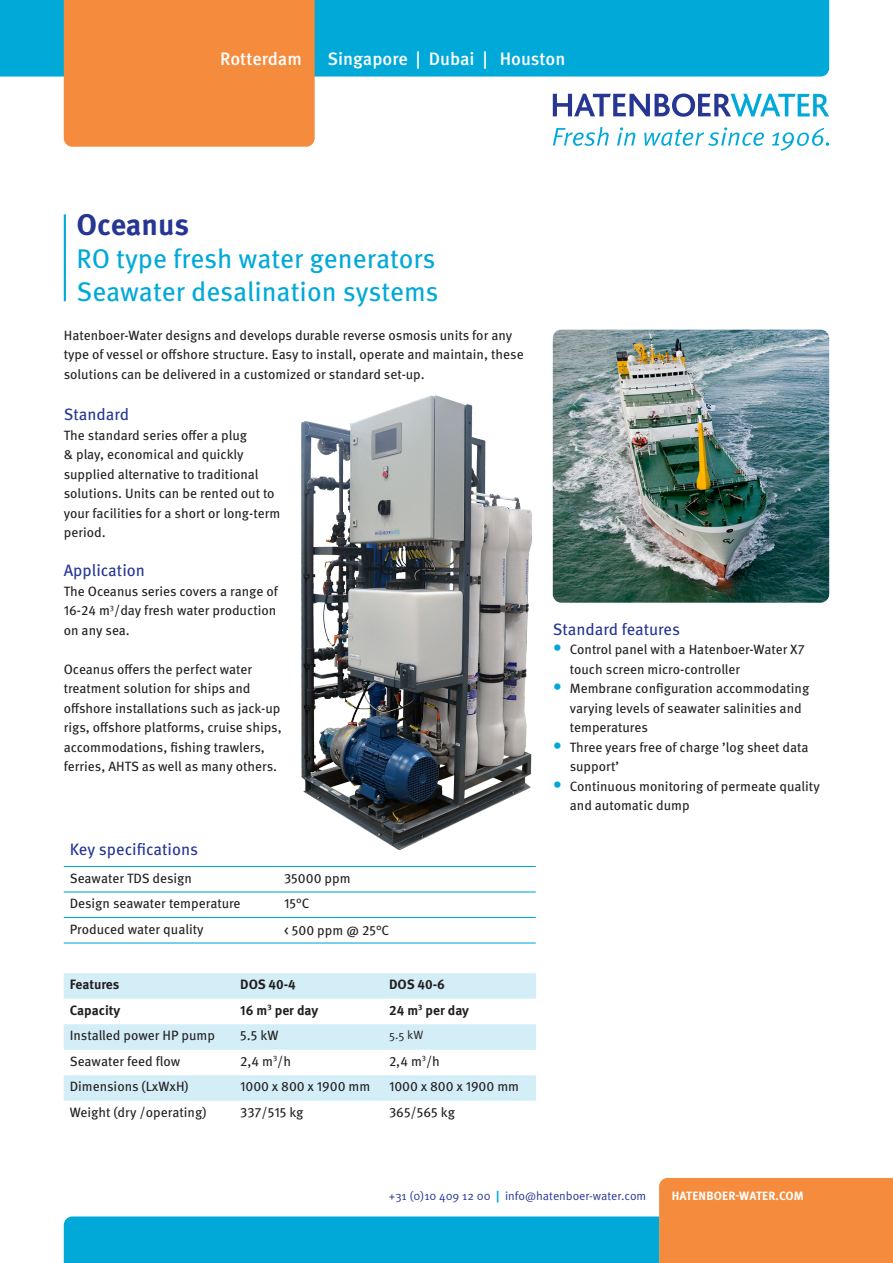
<style>
.page{position:relative;width:893px;height:1263px;background:#fff}
.page>*{position:absolute;margin:0;border:0;box-sizing:border-box;transform-origin:0 0}
.t1{font:700 30px "Meta OT";letter-spacing:-.005em;color:#263692}
.t2{font:27px/33px "Meta OT";letter-spacing:-.005em;color:#00a9d8}
.t3{font:500 18px "Meta OT";color:#fff}
.SubHeading_2{font:16.5px "Meta OT";color:#263692}
.Basic_TXT_EN{font:13.5px/19.5px "Meta OT";color:#231f20}
.Basic_TXT_NL{font:13.5px "Meta OT";color:#231f20}
.Basic_TXT_NL-2{font:700 13.5px "Meta OT";letter-spacing:-.005em;color:#231f20}
.t4{font:12px "Meta OT Norm";color:#263692}
.t5{font:700 12px "Meta OT";letter-spacing:.01em;color:#fff}
.Table_Text{font:12px "Meta OT Norm";color:#231f20}
.s1{font-size:18px;color:#00a9d8}
.s2{font-family:"Meta OT";font-weight:700;color:#00a9d8}
</style>
<div class="page">
<div style="left:0;top:0;width:829px;height:77px;background:#00a9d8"></div>
<div style="left:64px;top:0;width:251px;height:147px;background:#f58b3c"></div>
<svg style="left:64px;top:1178px;width:829px;height:85px"></svg>
<hr style="left:64px;top:1157px;width:2px;height:42px;background:#fff">
<svg style="left:553px;top:94px;width:276px;height:23px"></svg>
<svg style="left:553px;top:127px;width:56px;height:19px"></svg>
<svg style="left:617px;top:127px;width:18px;height:18px"></svg>
<svg style="left:644px;top:127px;width:120px;height:19px"></svg>
<svg style="left:772px;top:128px;width:57px;height:23px"></svg>
<hr style="left:64px;top:214px;width:2px;height:87px;background:#00a9d8">
<hr style="left:64px;top:866px;width:214px;height:1px;background:#00a9d8">
<hr style="left:278px;top:866px;width:258px;height:1px;background:#00a9d8">
<hr style="left:64px;top:891px;width:214px;height:1px;background:#00a9d8">
<hr style="left:278px;top:891px;width:258px;height:1px;background:#00a9d8">
<hr style="left:64px;top:917px;width:214px;height:1px;background:#00a9d8">
<hr style="left:278px;top:917px;width:258px;height:1px;background:#00a9d8">
<hr style="left:64px;top:942px;width:214px;height:1px;background:#00a9d8">
<hr style="left:278px;top:942px;width:258px;height:1px;background:#00a9d8">
<img style="left:302px;top:396px;width:229px;height:453px">
<svg style="left:64px;top:973px;width:472px;height:128px;fill:#d4eef7"></svg>
<img style="left:553px;top:330px;width:276px;height:273px">
<h3 class="t3" style="left:220px;top:47px;width:83px">Rotterdam</h3>
<h3 class="t3" style="left:327px;top:47px;width:239px">Singapore | Dubai | Houston</h3>
<h1 class="t1" style="left:77px;top:206px;width:114px">Oceanus</h1>
<h2 class="t2" style="left:77px;top:243px;width:364px">RO type fresh water generators<br>Seawater desalination systems</h2>
<p class="Basic_TXT_EN" style="left:64px;top:326px;width:461px">Hatenboer-Water designs and develops durable reverse osmosis units for any type of vessel or offshore structure. Easy to install, operate and maintain, these solutions can be delivered in a customized or standard set-up.</p>
<p class="SubHeading_2" style="left:64px;top:404px;width:67px">Standard</p>
<p class="Basic_TXT_EN" style="left:64px;top:425px;width:218px">The standard series offer a plug<br>&amp; play, economical and quickly supplied alternative to traditional solutions. Units can be rented out to your facilities for a short or long-term period.</p>
<p class="SubHeading_2" style="left:64px;top:560px;width:83px">Application</p>
<p class="Basic_TXT_EN" style="left:64px;top:581px;width:216px">The Oceanus series covers a range of<br>16-24 m<sup>3</sup>/day fresh water production on any sea.</p>
<p class="Basic_TXT_EN" style="left:64px;top:659px;width:219px">Oceanus offers the perfect water treatment solution for ships and offshore installations such as jack-up rigs, offshore platforms, cruise ships, accommodations, fishing trawlers, ferries, AHTS as well as many others.</p>
<p class="SubHeading_2" style="left:70px;top:839px;width:130px">Key specifications</p>
<p class="Basic_TXT_EN" style="left:70px;top:868px;width:124px">Seawater TDS design</p>
<p class="Basic_TXT_EN" style="left:284px;top:868px;width:68px">35000 ppm</p>
<p class="Basic_TXT_EN" style="left:70px;top:894px;width:172px">Design seawater temperature</p>
<p class="Basic_TXT_EN" style="left:284px;top:894px;width:27px">15°C</p>
<p class="Basic_TXT_EN" style="left:70px;top:919px;width:135px">Produced water quality</p>
<p class="Basic_TXT_EN" style="left:284px;top:921px;width:107px">&lt; 500 ppm @ 25°C</p>
<p class="Basic_TXT_NL-2" style="left:70px;top:976px;width:51px">Features</p>
<p class="Basic_TXT_NL-2" style="left:240px;top:976px;width:57px">DOS 40-4</p>
<p class="Basic_TXT_NL-2" style="left:389px;top:976px;width:57px">DOS 40-6</p>
<p class="Basic_TXT_NL-2" style="left:70px;top:1002px;width:52px">Capacity</p>
<p class="Basic_TXT_NL-2" style="left:240px;top:1002px;width:80px">16 m<sup>3</sup> per day</p>
<p class="Basic_TXT_NL-2" style="left:389px;top:1002px;width:82px">24 m<sup>3</sup> per day</p>
<p class="Basic_TXT_NL" style="left:70px;top:1027px;width:147px">Installed power HP pump</p>
<p class="Basic_TXT_NL" style="left:240px;top:1027px;width:40px">5.5 kW</p>
<p class="Table_Text" style="left:389px;top:1028px;width:36px">5.5 kW</p>
<p class="Basic_TXT_NL" style="left:70px;top:1053px;width:112px">Seawater feed flow</p>
<p class="Basic_TXT_NL" style="left:240px;top:1053px;width:52px">2,4 m<sup>3</sup>/h</p>
<p class="Basic_TXT_NL" style="left:389px;top:1053px;width:52px">2,4 m<sup>3</sup>/h</p>
<p class="Basic_TXT_NL" style="left:70px;top:1078px;width:120px">Dimensions (LxWxH)</p>
<p class="Basic_TXT_NL" style="left:240px;top:1078px;width:132px">1000 x 800 x 1900 mm</p>
<p class="Basic_TXT_NL" style="left:389px;top:1078px;width:132px">1000 x 800 x 1900 mm</p>
<p class="Basic_TXT_NL" style="left:70px;top:1104px;width:138px">Weight (dry /operating)</p>
<p class="Basic_TXT_NL" style="left:240px;top:1104px;width:65px">337/515 kg</p>
<p class="Basic_TXT_NL" style="left:389px;top:1104px;width:68px">365/565 kg</p>
<p class="SubHeading_2" style="left:553px;top:619px;width:129px">Standard features</p>
<p class="Basic_TXT_EN" style="left:570px;top:640px;width:236px;text-indent:-17px"><span class="s1">•</span> Control panel with a Hatenboer-Water X7 touch screen micro-controller</p>
<p class="Basic_TXT_EN" style="left:570px;top:679px;width:241px;text-indent:-17px"><span class="s1">•</span> Membrane configuration accommodating varying levels of seawater salinities and temperatures</p>
<p class="Basic_TXT_EN" style="left:570px;top:737px;width:240px;text-indent:-17px"><span class="s1">•</span> Three years free of charge ’log sheet data support’</p>
<p class="Basic_TXT_EN" style="left:570px;top:776px;width:251px;text-indent:-17px"><span class="s1">•</span> Continuous monitoring of permeate quality and automatic dump</p>
<p class="t4" style="left:389px;top:1188px;width:259px">+31 (0)10 409 12 00 <span class="s2">|</span> info@hatenboer-water.com</p>
<p class="t5" style="left:672px;top:1188px;width:133px">HATENBOER-WATER.COM</p>
</div>
